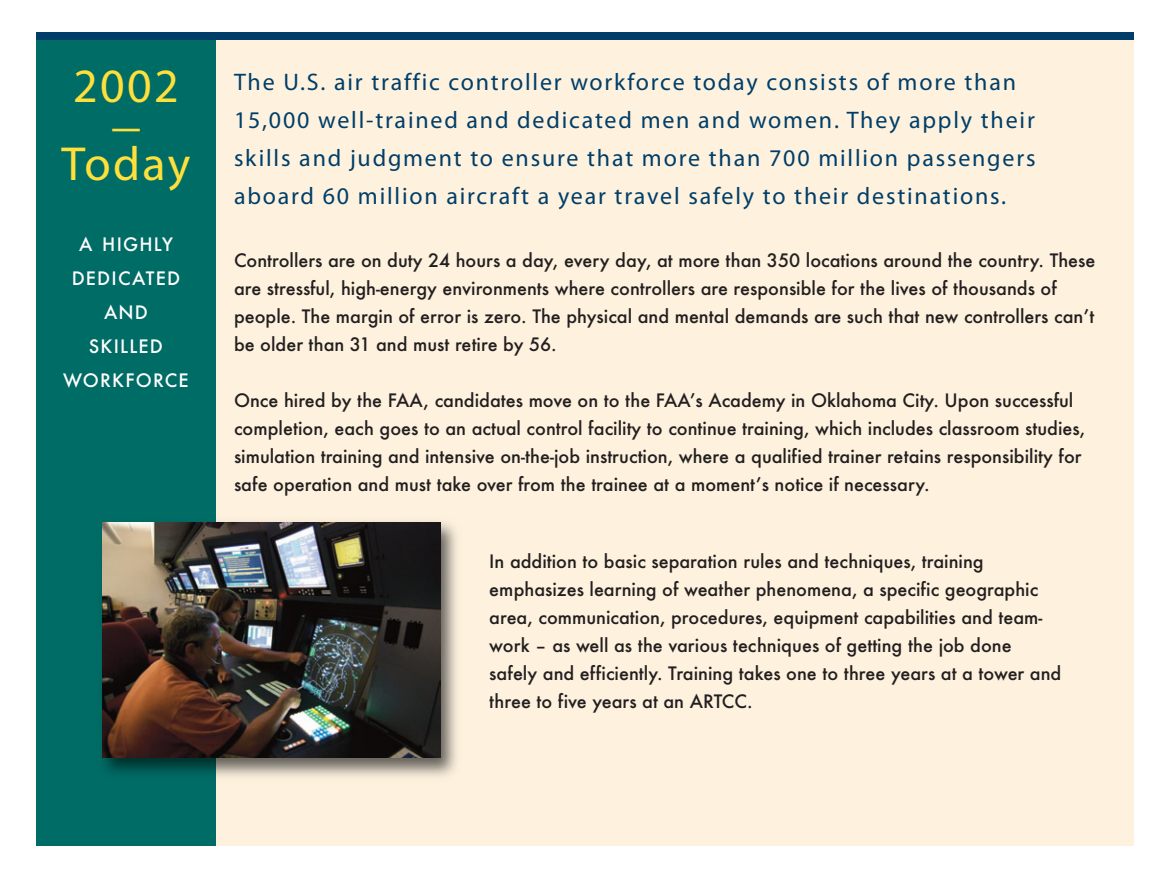
<style>
.page{position:relative;width:1170px;height:882px;background:#fff}
.page>*{position:absolute;margin:0;border:0;box-sizing:border-box;transform-origin:0 0}
.t1{font:48px/78.4px "Myriad Pro";letter-spacing:.05em;color:#ffe03b}
.t2{font:36px "Helvetica";color:#ffe03b}
.t3{font:24px/38px "Myriad Pro";letter-spacing:.075em;color:#003e69}
.t4{font:500 18px/28px "Futura";color:#231f20}
.t5{font:500 18px/34px "Futura";letter-spacing:.065em;color:#fff;text-align:center}
</style>
<div class="page">
<div style="left:36px;top:36px;width:180px;height:810px;background:#006c66"></div>
<div style="left:216px;top:36px;width:918px;height:810px;background:#fef2de"></div>
<div style="left:36px;top:32px;width:1098px;height:8px;background:#003e69"></div>
<img style="left:104px;top:522px;width:353px;height:255px">
<img style="left:102px;top:522px;width:338px;height:236px">
<h1 class="t1" style="left:62px;top:51px;width:130px">2002<br>Today</h1>
<h2 class="t2" style="left:108px;top:106px;width:37px">—</h2>
<p class="t5" style="left:63px;top:228px;width:127px">A HIGHLY<br>DEDICATED<br>AND<br>SKILLED<br>WORKFORCE</p>
<p class="t3" style="left:234px;top:65px;width:803px">The U.S. air traffic controller workforce today consists of more than 15,000 well-trained and dedicated men and women. They apply their skills and judgment to ensure that more than 700 million passengers aboard 60 million aircraft a year travel safely to their destinations.</p>
<p class="t4" style="left:234px;top:247px;width:863px">Controllers are on duty 24 hours a day, every day, at more than 350 locations around the country. These are stressful, high-energy environments where controllers are responsible for the lives of thousands of people. The margin of error is zero. The physical and mental demands are such that new controllers can’t be older than 31 and must retire by 56.</p>
<p class="t4" style="left:234px;top:387px;width:853px">Once hired by the FAA, candidates move on to the FAA’s Academy in Oklahoma City. Upon successful completion, each goes to an actual control facility to continue training, which includes classroom studies, simulation training and intensive on-the-job instruction, where a qualified trainer retains responsibility for safe operation and must take over from the trainee at a moment’s notice if necessary.</p>
<p class="t4" style="left:489px;top:548px;width:574px">In addition to basic separation rules and techniques, training emphasizes learning of weather phenomena, a specific geographic area, communication, procedures, equipment capabilities and team&shy;work – as well as the various techniques of getting the job done safely and efficiently. Training takes one to three years at a tower and three to five years at an ARTCC.</p>
</div>
